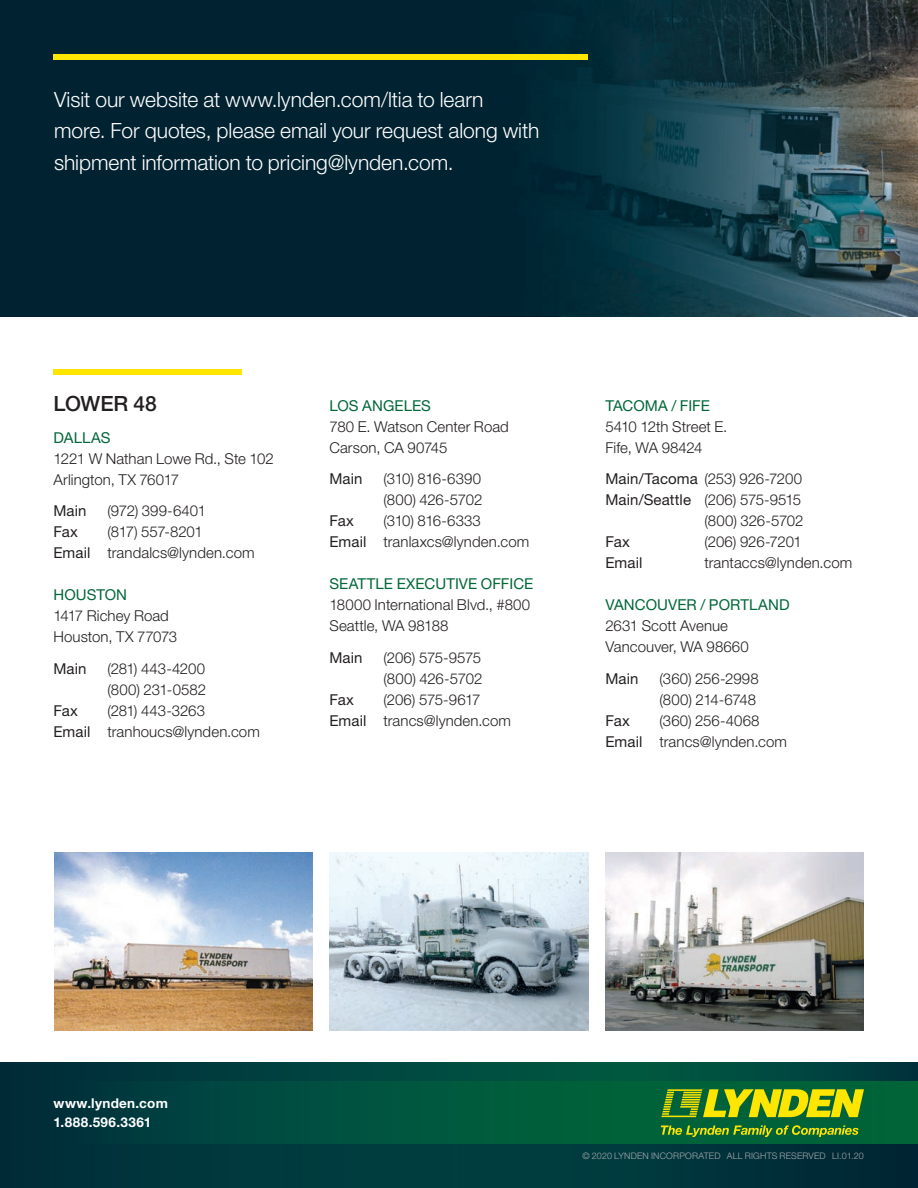
<style>
.page{position:relative;width:918px;height:1188px;background:#fff}
.page>*{position:absolute;margin:0;border:0;box-sizing:border-box;transform-origin:0 0}
.t1{font:300 21px/31.5px "Helvetica Neue LT Std";color:#fff}
.t2{font:500 21px "Helvetica Neue LT Std";letter-spacing:-.005em;color:#231f20}
.t3{font:300 15px/21px "Helvetica Neue LT Std";letter-spacing:.005em;color:#231f20}
.t4{font:15px "Helvetica Neue LT Std";letter-spacing:.005em;color:#006737}
.t5{font:300 15px/21px "Helvetica Neue LT Std";letter-spacing:-.02em;color:#231f20}
.t6{font:15px "Helvetica Neue LT Std";letter-spacing:.005em;color:#231f20}
.t7{font:700 13.5px/19.5px "Helvetica Neue LT Std";letter-spacing:.025em;color:#fff}
.t8{font:300 9px "Helvetica Neue LT Std";letter-spacing:.02em;color:#a8a9ad}
.s1{font-weight:400}
</style>
<div class="page">
<svg style="left:0;top:1062px;width:634px;height:126px"></svg>
<div style="left:852px;top:1062px;width:66px;height:19px;background:#00363c"></div>
<img style="left:634px;top:1062px;width:218px;height:19px">
<img style="left:67px;top:1081px;width:851px;height:107px">
<div style="left:0;top:0;width:918px;height:316px;background:#002231"></div>
<img style="left:485px;top:0;width:433px;height:316px">
<img style="left:54px;top:852px;width:258px;height:178px">
<img style="left:606px;top:852px;width:258px;height:178px">
<img style="left:330px;top:852px;width:258px;height:178px">
<svg style="left:661px;top:1125px;width:197px;height:12px"></svg>
<hr style="left:661px;top:1116px;width:35px;height:1px;background:#ffe601">
<hr style="left:667px;top:1089px;width:35px;height:2px;background:#ffe601">
<svg style="left:662px;top:1092px;width:12px;height:23px"></svg>
<svg style="left:680px;top:1089px;width:184px;height:28px"></svg>
<div style="left:53px;top:369px;width:189px;height:5px;background:#ffe601"></div>
<div style="left:53px;top:54px;width:535px;height:5px;background:#ffe601"></div>
<h1 class="t1" style="left:54px;top:83px;width:487px">Visit our website at www.lynden.com/ltia to learn more. For quotes, please email your request along with shipment information to pricing@lynden.com.</h1>
<h1 class="t2" style="left:53px;top:391px;width:105px">LOWER 48</h1>
<p class="t4" style="left:53px;top:428px;width:59px">DALLAS</p>
<p class="t3" style="left:53px;top:447px;width:222px">1221 W Nathan Lowe Rd., Ste 102<br>Arlington, TX 76017</p>
<p class="t6" style="left:53px;top:502px;width:34px">Main</p>
<p class="t3" style="left:107px;top:500px;width:100px">(972) 399-6401</p>
<p class="t6" style="left:53px;top:523px;width:26px">Fax</p>
<p class="t3" style="left:53px;top:521px;width:203px;text-align:center">(817) 557-8201<br><span class="s1">Email</span> trandalcs@lynden.com</p>
<p class="t4" style="left:53px;top:586px;width:75px">HOUSTON</p>
<p class="t3" style="left:53px;top:605px;width:125px">1417 Richey Road<br>Houston, TX 77073</p>
<p class="t6" style="left:53px;top:659px;width:34px">Main</p>
<p class="t3" style="left:107px;top:657px;width:100px">(281) 443-4200 (800) 231-0582</p>
<p class="t6" style="left:53px;top:701px;width:26px">Fax</p>
<p class="t3" style="left:53px;top:699px;width:208px;text-align:center">(281) 443-3263<br><span class="s1">Email</span> tranhoucs@lynden.com</p>
<p class="t4" style="left:329px;top:397px;width:103px">LOS ANGELES</p>
<p class="t3" style="left:329px;top:416px;width:181px">780 E. Watson Center Road<br>Carson, CA 90745</p>
<p class="t6" style="left:329px;top:470px;width:34px">Main</p>
<p class="t5" style="left:383px;top:468px;width:100px">(310) 816-6390 (800) 426-5702</p>
<p class="t6" style="left:329px;top:512px;width:26px">Fax</p>
<p class="t3" style="left:329px;top:510px;width:201px;text-align:center">(310) 816-6333<br><span class="s1">Email</span> tranlaxcs@lynden.com</p>
<p class="t4" style="left:329px;top:575px;width:205px">SEATTLE EXECUTIVE OFFICE</p>
<p class="t3" style="left:329px;top:594px;width:202px">18000 International Blvd., #800<br>Seattle, WA 98188</p>
<p class="t6" style="left:329px;top:649px;width:34px">Main</p>
<p class="t5" style="left:383px;top:647px;width:100px">(206) 575-9575 (800) 426-5702</p>
<p class="t6" style="left:329px;top:691px;width:26px">Fax</p>
<p class="t3" style="left:329px;top:689px;width:183px;text-indent:54px">(206) 575-9617<br><span class="s1">Email</span> trancs@lynden.com</p>
<p class="t4" style="left:605px;top:397px;width:106px">TACOMA / FIFE</p>
<p class="t3" style="left:605px;top:416px;width:123px">5410 12th Street E.<br>Fife, WA 98424</p>
<p class="t3" style="left:605px;top:468px;width:200px;text-align:right"><span class="s1">Main/Tacoma</span> (253) 926-7200<br><span class="s1">Main/Seattle</span> (206) 575-9515 (800) 326-5702</p>
<p class="t6" style="left:605px;top:533px;width:26px">Fax</p>
<p class="t3" style="left:704px;top:531px;width:99px">(206) 926-7201</p>
<p class="t6" style="left:605px;top:554px;width:38px">Email</p>
<p class="t3" style="left:704px;top:552px;width:149px">trantaccs@lynden.com</p>
<p class="t4" style="left:605px;top:596px;width:186px">VANCOUVER / PORTLAND</p>
<p class="t3" style="left:605px;top:615px;width:145px">2631 Scott Avenue<br>Vancouver, WA 98660</p>
<p class="t6" style="left:605px;top:670px;width:34px">Main</p>
<p class="t3" style="left:659px;top:668px;width:101px">(360) 256-2998 (800) 214-6748</p>
<p class="t6" style="left:605px;top:712px;width:26px">Fax</p>
<p class="t3" style="left:605px;top:710px;width:183px;text-indent:54px">(360) 256-4068<br><span class="s1">Email</span> trancs@lynden.com</p>
<p class="t7" style="left:53px;top:1093px;width:116px">www.lynden.com<br>1.888.596.3361</p>
<p class="t8" style="left:582px;top:1151px;width:283px">© 2020 LYNDEN INCORPORATED ALL RIGHTS RESERVED LI.01.20</p>
</div>
